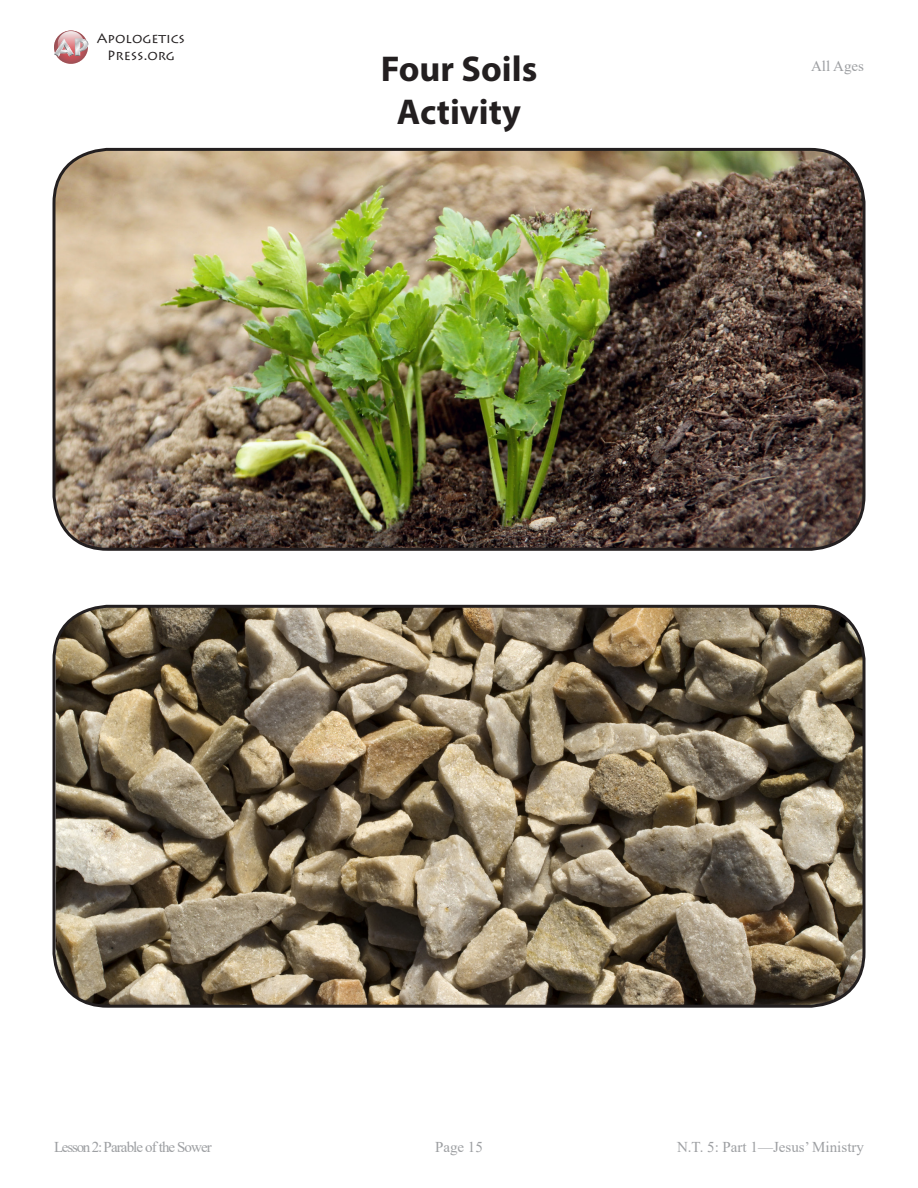
<style>
.page{position:relative;width:918px;height:1188px;background:#fff}
.page>*{position:absolute;margin:0;border:0;box-sizing:border-box;transform-origin:0 0}
.t1{font:700 36px "Myriad Pro";color:#231f20}
.t2{font:15px "Times New Roman";color:#9d9fa2}
.t3{font:15px "Times New Roman";letter-spacing:-.06em;color:#9d9fa2}
.t4{font:13.5px/16.2px "Lithos Pro";color:#231f20;text-align:center}
</style>
<div class="page">
<svg style="left:54px;top:31px;width:34px;height:33px"></svg>
<svg style="left:58px;top:31px;width:26px;height:26px"></svg>
<svg style="left:54px;top:39px;width:34px;height:18px"></svg>
<img style="left:54px;top:149px;width:810px;height:400px">
<div style="left:52px;top:148px;width:814px;height:403px;border:3px solid #231f20;border-radius:54px"></div>
<img style="left:56px;top:606px;width:807px;height:400px">
<div style="left:52px;top:605px;width:814px;height:403px;border:3px solid #231f20;border-radius:54px"></div>
<p class="t4" style="left:97px;top:31px;width:90px">Apologetics<br>Press.org</p>
<p class="t1" style="left:381px;top:45px;width:158px">Four Soils</p>
<p class="t1" style="left:397px;top:89px;width:126px">Activity</p>
<p class="t2" style="left:811px;top:55px;width:54px">All Ages</p>
<p class="t3" style="left:54px;top:1136px;width:159px">Lesson 2: Parable of the Sower</p>
<p class="t2" style="left:435px;top:1136px;width:49px">Page 15</p>
<p class="t2" style="left:677px;top:1136px;width:188px">N.T. 5: Part 1—Jesus’ Ministry</p>
</div>
